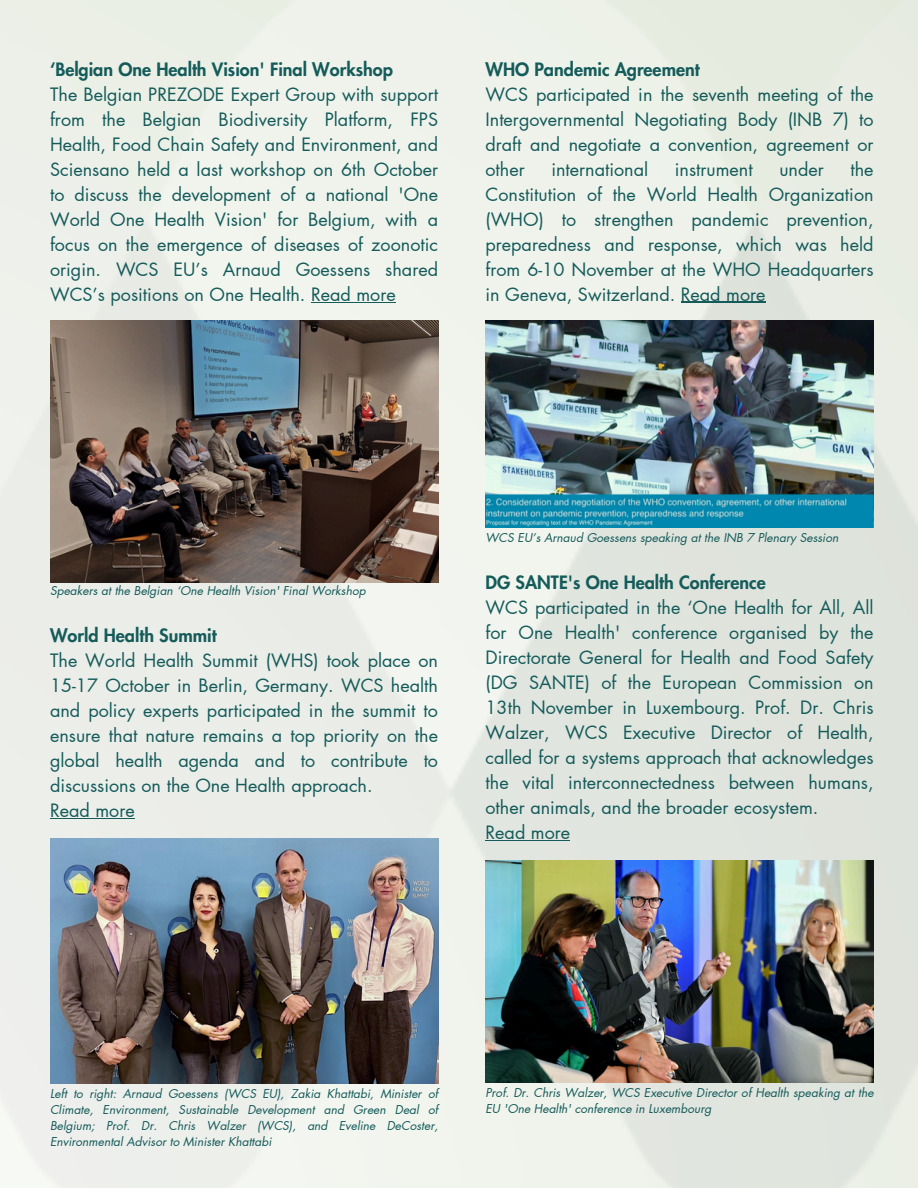
<style>
.page{position:relative;width:918px;height:1188px;background:#fff}
.page>*{position:absolute;margin:0;border:0;box-sizing:border-box;transform-origin:0 0}
.t1{font:18px/25px "Futura LT Pro";color:#145b5a;text-align:justify}
.t2{font:800 18px "Futura LT Pro";color:#145b5a}
.t3{font:italic 12px/16px "Futura LT Pro";color:#145b5a;text-align:justify}
</style>
<div class="page">
<img style="left:0;top:0;width:918px;height:1188px">
<hr style="left:311px;top:302px;width:85px;height:1px;background:#145b5a">
<hr style="left:50px;top:818px;width:85px;height:1px;background:#145b5a">
<img style="left:50px;top:320px;width:388px;height:262px">
<hr style="left:681px;top:302px;width:85px;height:1px;background:#145b5a">
<hr style="left:486px;top:840px;width:84px;height:1px;background:#145b5a">
<img style="left:50px;top:839px;width:388px;height:244px">
<img style="left:486px;top:320px;width:388px;height:207px">
<img style="left:486px;top:861px;width:388px;height:221px">
<p class="t2" style="left:50px;top:61px;width:344px">‘Belgian One Health Vision' Final Workshop</p>
<p class="t1" style="left:50px;top:82px;width:390px">The Belgian PREZODE Expert Group with support from the Belgian Biodiversity Platform, FPS Health, Food Chain Safety and Environment, and Sciensano held a last workshop on 6th October to discuss the development of a national 'One World One Health Vision' for Belgium, with a focus on the emergence of diseases of zoonotic origin. WCS EU’s Arnaud Goessens shared WCS’s positions on One Health. Read more</p>
<p class="t2" style="left:486px;top:61px;width:216px">WHO Pandemic Agreement</p>
<p class="t1" style="left:486px;top:82px;width:390px">WCS participated in the seventh meeting of the Intergovernmental Negotiating Body (INB 7) to draft and negotiate a convention, agreement or other</p>
<p class="t1" style="left:486px;top:157px;width:390px;text-indent:365px">the Constitution of the World Health Organization (WHO) to strengthen pandemic prevention, preparedness and response, which was held from 6-10 November at the WHO Headquarters in Geneva, Switzerland. Read more</p>
<p class="t1" style="left:551px;top:157px;width:98px">international</p>
<p class="t1" style="left:675px;top:157px;width:79px">instrument</p>
<p class="t1" style="left:779px;top:157px;width:46px">under</p>
<p class="t3" style="left:50px;top:583px;width:317px">Speakers at the Belgian ‘One Health Vision' Final Workshop</p>
<p class="t2" style="left:50px;top:627px;width:168px">World Health Summit</p>
<p class="t1" style="left:50px;top:648px;width:390px;text-align:left">The World Health Summit (WHS) took place on 15-17 October in Berlin, Germany. WCS health and policy experts participated in the summit to ensure that nature remains a top priority on the global health agenda and to contribute to discussions on the One Health approach.<br>Read more</p>
<p class="t3" style="left:486px;top:530px;width:354px">WCS EU’s Arnaud Goessens speaking at the INB 7 Plenary Session</p>
<p class="t2" style="left:486px;top:574px;width:282px">DG SANTE's One Health Conference</p>
<p class="t1" style="left:486px;top:595px;width:390px;text-align:left">WCS participated in the ‘One Health for All, All for One Health' conference organised by the Directorate General for Health and Food Safety (DG SANTE) of the European Commission on 13th November in Luxembourg. Prof. Dr. Chris Walzer, WCS Executive Director of Health, called for a systems approach that acknowledges the vital interconnectedness between humans, other animals, and the broader ecosystem.<br>Read more</p>
<p class="t3" style="left:50px;top:1086px;width:390px">Left to right: Arnaud Goessens (WCS EU), Zakia Khattabi, Minister of Climate, Environment, Sustainable Development and Green Deal of Belgium; Prof. Dr. Chris Walzer (WCS), and Eveline DeCoster, Environmental Advisor to Minister Khattabi</p>
<p class="t3" style="left:486px;top:1085px;width:390px">Prof. Dr. Chris Walzer, WCS Executive Director of Health speaking at the<br>EU 'One Health' conference in Luxembourg</p>
</div>
